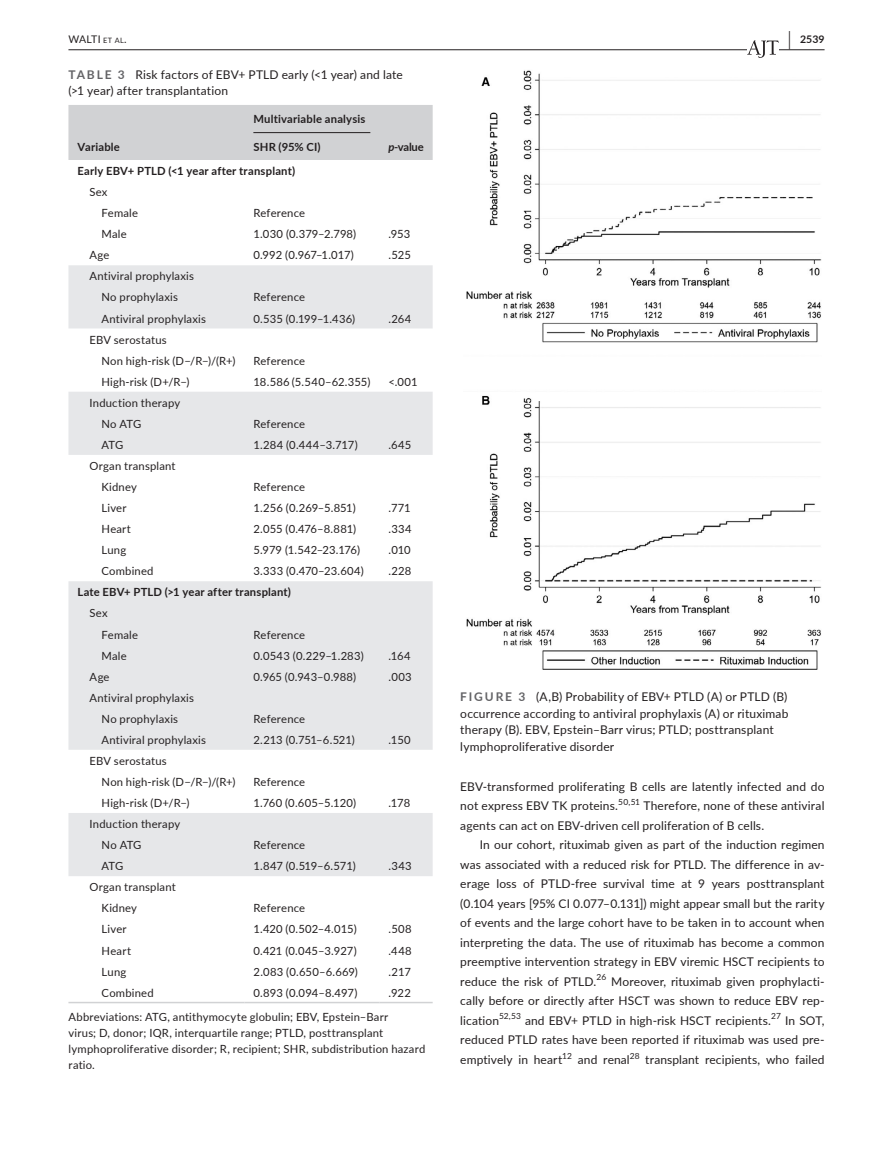
<style>
.page{position:relative;width:893px;height:1174px;background:#fff}
.page>*{position:absolute;margin:0;border:0;box-sizing:border-box;transform-origin:0 0}
.t1{font:12px/19.5px "Lato";letter-spacing:.015em;color:#231f20}
.t2{font:11.25px/21px "Lato";letter-spacing:.015em;color:#231f20}
.t3{font:700 11.25px "Lato";letter-spacing:.02em;color:#231f20}
.t4{font:11.25px "Lato";letter-spacing:-.005em;color:#231f20}
.t5{font:11.25px "Lato";letter-spacing:-.01em;color:#231f20}
.t6{font:11.25px "Lato";letter-spacing:-.015em;color:#231f20}
.t7{font:11.25px "Lato";letter-spacing:-.02em;color:#231f20}
.t8{font:10.5px "Lato";color:#231f20}
.t9{font:700 10.5px "Lato";color:#231f20}
.t10{font:8.4px "Lato";color:#231f20}
.s1{font-size:7.35px}
.s2{font-size:19.5px}
.s3{font-weight:700;color:#636366}
.s4{font-style:italic}
</style>
<div class="page">
<hr style="left:68px;top:49px;width:756px;height:1px;background:#231f20">
<svg style="left:747px;top:40px;width:32px;height:18px"></svg>
<div style="left:68px;top:105px;width:365px;height:55px;background:#d1d2d4"></div>
<svg style="left:68px;top:265px;width:365px;height:611px;fill:#e6e7e9"></svg>
<hr style="left:68px;top:1001px;width:176px;height:2px;background:#d1d2d4">
<hr style="left:244px;top:1001px;width:135px;height:2px;background:#d1d2d4">
<hr style="left:379px;top:1001px;width:54px;height:2px;background:#d1d2d4">
<hr style="left:253px;top:132px;width:117px;height:1px;background:#231f20">
<img style="left:466px;top:70px;width:355px;height:599px">
<p class="t8" style="left:68px;top:31px;width:60px">WALTI <span class="s1">et al</span>.</p>
<p class="t9" style="left:789px;top:31px;width:37px"><span class="s2">|</span> 2539</p>
<p class="t1" style="left:68px;top:66px;width:336px;line-height:16.5px"><span class="s3">TABLE 3</span> Risk factors of EBV+ PTLD early (&lt;1 year) and late (&gt;1 year) after transplantation</p>
<p class="t3" style="left:253px;top:111px;width:114px">Multivariable analysis</p>
<p class="t3" style="left:253px;top:138px;width:69px">SHR (95% CI)</p>
<p class="t3" style="left:388px;top:138px;width:37px"><span class="s4">p</span>-value</p>
<p class="t3" style="left:77px;top:163px;width:219px">Early EBV+ PTLD (&lt;1 year after transplant)</p>
<p class="t2" style="left:101px;top:181px;width:38px;text-indent:-12px">Sex<br>Female</p>
<p class="t3" style="left:77px;top:138px;width:44px">Variable</p>
<p class="t2" style="left:253px;top:202px;width:53px">Reference</p>
<p class="t2" style="left:101px;top:223px;width:27px">Male</p>
<p class="t2" style="left:253px;top:223px;width:104px">1.030 (0.379–2.798)</p>
<p class="t2" style="left:388px;top:223px;width:24px">.953</p>
<p class="t2" style="left:89px;top:244px;width:21px">Age</p>
<p class="t4" style="left:253px;top:247px;width:102px">0.992 (0.967–1.017)</p>
<p class="t2" style="left:388px;top:244px;width:24px">.525</p>
<p class="t2" style="left:89px;top:265px;width:106px;text-align:center">Antiviral prophylaxis<br>No prophylaxis</p>
<p class="t2" style="left:253px;top:286px;width:53px">Reference</p>
<p class="t2" style="left:101px;top:307px;width:106px">Antiviral prophylaxis</p>
<p class="t2" style="left:253px;top:307px;width:103px">0.535 (0.199–1.436)</p>
<p class="t2" style="left:388px;top:307px;width:25px">.264</p>
<p class="t2" style="left:101px;top:328px;width:135px;text-indent:-12px">EBV serostatus<br>Non high-risk (D−/R−)/(R+)</p>
<p class="t2" style="left:253px;top:349px;width:53px">Reference</p>
<p class="t2" style="left:101px;top:371px;width:90px">High-risk (D+/R−)</p>
<p class="t2" style="left:253px;top:371px;width:118px">18.586 (5.540–62.355)</p>
<p class="t2" style="left:388px;top:371px;width:31px">&lt;.001</p>
<p class="t2" style="left:102px;top:392px;width:80px;text-indent:-12px">Induction therapy<br>No ATG</p>
<p class="t2" style="left:253px;top:413px;width:53px">Reference</p>
<p class="t2" style="left:102px;top:434px;width:23px">ATG</p>
<p class="t2" style="left:253px;top:434px;width:106px">1.284 (0.444–3.717)</p>
<p class="t2" style="left:388px;top:434px;width:24px">.645</p>
<p class="t2" style="left:102px;top:455px;width:76px;text-indent:-12px">Organ transplant<br>Kidney</p>
<p class="t2" style="left:253px;top:476px;width:53px">Reference</p>
<p class="t2" style="left:102px;top:497px;width:27px">Liver</p>
<p class="t2" style="left:253px;top:497px;width:104px">1.256 (0.269–5.851)</p>
<p class="t2" style="left:388px;top:497px;width:24px">.771</p>
<p class="t2" style="left:102px;top:518px;width:31px">Heart</p>
<p class="t5" style="left:253px;top:521px;width:104px">2.055 (0.476–8.881)</p>
<p class="t2" style="left:388px;top:518px;width:25px">.334</p>
<p class="t2" style="left:102px;top:539px;width:26px">Lung</p>
<p class="t4" style="left:253px;top:542px;width:108px">5.979 (1.542–23.176)</p>
<p class="t2" style="left:388px;top:539px;width:24px">.010</p>
<p class="t2" style="left:102px;top:560px;width:54px">Combined</p>
<p class="t2" style="left:253px;top:560px;width:112px">3.333 (0.470–23.604)</p>
<p class="t2" style="left:388px;top:560px;width:24px">.228</p>
<p class="t3" style="left:78px;top:584px;width:215px">Late EBV+ PTLD (&gt;1 year after transplant)</p>
<p class="t2" style="left:102px;top:602px;width:38px;text-indent:-12px">Sex<br>Female</p>
<p class="t2" style="left:253px;top:623px;width:53px">Reference</p>
<p class="t2" style="left:102px;top:644px;width:27px">Male</p>
<p class="t2" style="left:253px;top:644px;width:112px">0.0543 (0.229–1.283)</p>
<p class="t2" style="left:388px;top:644px;width:24px">.164</p>
<p class="t2" style="left:90px;top:665px;width:21px">Age</p>
<p class="t2" style="left:253px;top:665px;width:104px">0.965 (0.943–0.988)</p>
<p class="t2" style="left:388px;top:665px;width:25px">.003</p>
<p class="t2" style="left:90px;top:686px;width:106px;text-align:center">Antiviral prophylaxis<br>No prophylaxis</p>
<p class="t2" style="left:253px;top:707px;width:53px">Reference</p>
<p class="t2" style="left:102px;top:729px;width:106px">Antiviral prophylaxis</p>
<p class="t6" style="left:253px;top:731px;width:103px">2.213 (0.751–6.521)</p>
<p class="t2" style="left:388px;top:729px;width:24px">.150</p>
<p class="t2" style="left:102px;top:750px;width:135px;text-indent:-12px">EBV serostatus<br>Non high-risk (D−/R−)/(R+)</p>
<p class="t2" style="left:253px;top:771px;width:53px">Reference</p>
<p class="t2" style="left:102px;top:792px;width:90px">High-risk (D+/R−)</p>
<p class="t2" style="left:253px;top:792px;width:104px">1.760 (0.605–5.120)</p>
<p class="t2" style="left:388px;top:792px;width:23px">.178</p>
<p class="t2" style="left:102px;top:813px;width:80px;text-indent:-12px">Induction therapy<br>No ATG</p>
<p class="t2" style="left:254px;top:834px;width:53px">Reference</p>
<p class="t2" style="left:102px;top:855px;width:23px">ATG</p>
<p class="t7" style="left:254px;top:858px;width:104px">1.847 (0.519–6.571)</p>
<p class="t2" style="left:388px;top:855px;width:25px">.343</p>
<p class="t2" style="left:102px;top:876px;width:76px;text-indent:-12px">Organ transplant<br>Kidney</p>
<p class="t2" style="left:254px;top:897px;width:53px">Reference</p>
<p class="t2" style="left:102px;top:918px;width:27px">Liver</p>
<p class="t2" style="left:254px;top:918px;width:105px">1.420 (0.502–4.015)</p>
<p class="t2" style="left:389px;top:918px;width:25px">.508</p>
<p class="t2" style="left:102px;top:939px;width:31px">Heart</p>
<p class="t4" style="left:254px;top:942px;width:105px">0.421 (0.045–3.927)</p>
<p class="t2" style="left:389px;top:939px;width:25px">.448</p>
<p class="t2" style="left:102px;top:960px;width:26px">Lung</p>
<p class="t2" style="left:254px;top:960px;width:106px">2.083 (0.650–6.669)</p>
<p class="t2" style="left:389px;top:960px;width:24px">.217</p>
<p class="t2" style="left:102px;top:981px;width:54px">Combined</p>
<p class="t2" style="left:254px;top:981px;width:105px">0.893 (0.094–8.497)</p>
<p class="t2" style="left:389px;top:981px;width:24px">.922</p>
<p class="t2" style="left:69px;top:1009px;width:358px;line-height:15.8px">Abbreviations: ATG, antithymocyte globulin; EBV, Epstein–Barr<br>virus; D, donor; IQR, interquartile range; PTLD, posttransplant lymphoproliferative disorder; R, recipient; SHR, subdistribution hazard ratio.</p>
<p class="t1" style="left:460px;top:688px;width:330px;line-height:16.5px"><span class="s3">FIGURE 3</span> (A,B) Probability of EBV+ PTLD (A) or PTLD (B) occurrence according to antiviral prophylaxis (A) or rituximab therapy (B). EBV, Epstein–Barr virus; PTLD; posttransplant lymphoproliferative disorder</p>
<p class="t1" style="left:460px;top:776px;width:366px">EBV-transformed proliferating B cells are latently infected and do not express EBV TK proteins.</p>
<p class="t10" style="left:618px;top:796px;width:23px">50,51</p>
<p class="t1" style="left:460px;top:795px;width:366px;text-indent:183px">Therefore, none of these antiviral agents can act on EBV-driven cell proliferation of B cells.</p>
<p class="t1" style="left:460px;top:834px;width:366px;text-align:justify;text-indent:20px">In our cohort, rituximab given as part of the induction regimen was associated with a reduced risk for PTLD. The difference in av&shy;erage loss of PTLD-free survival time at 9 years posttransplant (0.104 years [95% CI 0.077–0.131]) might appear small but the rarity of events and the large cohort have to be taken in to account when interpreting the data. The use of rituximab has become a common preemptive intervention strategy in EBV viremic HSCT recipients to reduce the risk of PTLD.<sup>26</sup> Moreover, rituximab given prophylacti&shy;cally before or directly after HSCT was shown to reduce EBV rep&shy;lication<sup>52,53</sup> and EBV+ PTLD in high-risk HSCT recipients.<sup>27</sup> In SOT, reduced PTLD rates have been reported if rituximab was used pre&shy;emptively in heart<sup>12</sup> and renal<sup>28</sup> transplant recipients, who failed</p>
</div>
